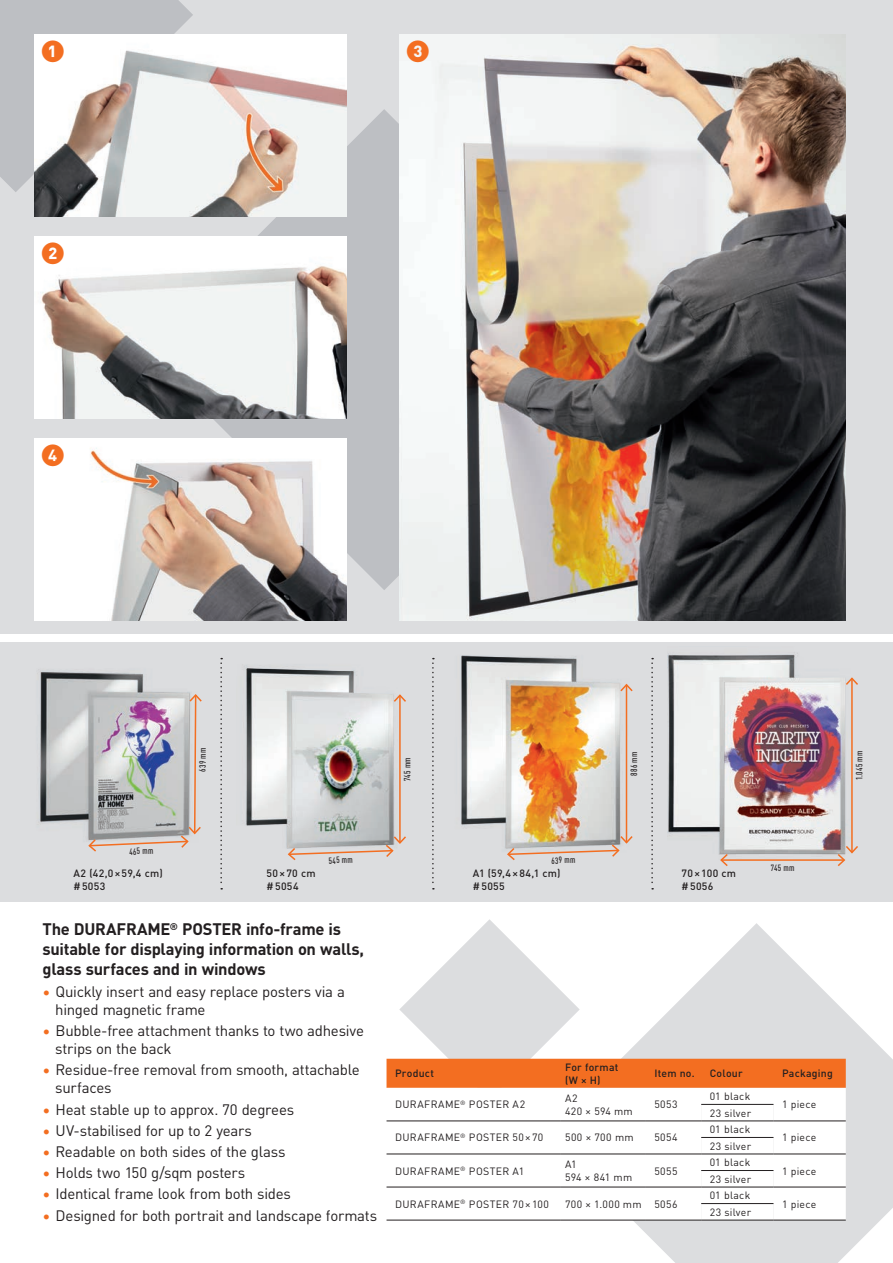
<style>
.page{position:relative;width:893px;height:1263px;background:#fff}
.page>*{position:absolute;margin:0;border:0;box-sizing:border-box;transform-origin:0 0}
.t1{font:700 30px "DIN Pro";color:#f36e21}
.t2{font:700 16.5px/19.8px "DIN Pro";letter-spacing:-.02em;color:#231f20}
.t3{font:15px/18px "DIN Pro";letter-spacing:-.02em;color:#231f20}
.t4{font:10.5px/12.6px "DIN Pro";letter-spacing:.025em;color:#231f20}
.t5{font:500 10.5px/12.6px "DIN Pro";letter-spacing:.025em;color:#231f20}
.t6{font:10.5px/12.6px "DIN Pro";letter-spacing:.005em;color:#231f20}
.t7{font:500 condensed 9px "DIN Pro";letter-spacing:.02em;color:#231f20}
.s1{color:#f36e21}
</style>
<div class="page">
<div style="left:0;top:642px;width:893px;height:259px;background:#dcdddf"></div>
<svg style="left:634px;top:1013px;width:259px;height:250px;fill:#dcdddf"></svg>
<div style="left:0;top:0;width:893px;height:634px;background:#dcdddf"></div>
<svg style="left:213px;top:109px;width:186px;height:481px;background:#bfc1c5"></svg>
<div style="left:0;top:0;width:193px;height:192px;background:#bdbfc3"></div>
<img style="left:34px;top:34px;width:313px;height:183px">
<img style="left:34px;top:236px;width:313px;height:183px">
<img style="left:399px;top:34px;width:447px;height:587px">
<img style="left:34px;top:438px;width:313px;height:183px">
<img style="left:667px;top:653px;width:179px;height:202px">
<img style="left:669px;top:655px;width:176px;height:198px">
<img style="left:461px;top:655px;width:167px;height:194px">
<img style="left:462px;top:656px;width:158px;height:192px">
<img style="left:244px;top:665px;width:151px;height:170px">
<img style="left:247px;top:668px;width:146px;height:180px">
<img style="left:37px;top:669px;width:153px;height:154px">
<img style="left:41px;top:673px;width:148px;height:150px">
<svg style="left:432px;top:658px;width:2px;height:231px"></svg>
<svg style="left:651px;top:658px;width:2px;height:231px"></svg>
<svg style="left:220px;top:658px;width:2px;height:231px"></svg>
<hr style="left:721px;top:859px;width:123px;height:2px;background:#f36e21">
<svg style="left:719px;top:852px;width:10px;height:14px"></svg>
<hr style="left:851px;top:678px;width:2px;height:174px;background:#f36e21">
<svg style="left:844px;top:676px;width:14px;height:10px"></svg>
<svg style="left:836px;top:844px;width:22px;height:22px"></svg>
<hr style="left:626px;top:685px;width:1px;height:157px;background:#f36e21">
<svg style="left:619px;top:683px;width:14px;height:10px"></svg>
<svg style="left:506px;top:834px;width:127px;height:27px"></svg>
<hr style="left:399px;top:695px;width:2px;height:148px;background:#f36e21">
<svg style="left:392px;top:693px;width:14px;height:10px"></svg>
<svg style="left:287px;top:835px;width:119px;height:26px"></svg>
<img style="left:87px;top:693px;width:115px;height:159px">
<svg style="left:387px;top:919px;width:459px;height:301px"></svg>
<hr style="left:701px;top:1104px;width:72px;height:1px;background:#231f20">
<hr style="left:387px;top:1121px;width:174px;height:1px;background:#231f20">
<hr style="left:561px;top:1121px;width:85px;height:1px;background:#231f20">
<hr style="left:646px;top:1121px;width:55px;height:1px;background:#231f20">
<hr style="left:701px;top:1121px;width:72px;height:1px;background:#231f20">
<hr style="left:773px;top:1121px;width:73px;height:1px;background:#231f20">
<hr style="left:701px;top:1137px;width:72px;height:1px;background:#231f20">
<hr style="left:387px;top:1154px;width:174px;height:1px;background:#231f20">
<hr style="left:561px;top:1154px;width:85px;height:1px;background:#231f20">
<hr style="left:646px;top:1154px;width:55px;height:1px;background:#231f20">
<hr style="left:701px;top:1154px;width:72px;height:1px;background:#231f20">
<hr style="left:773px;top:1154px;width:73px;height:1px;background:#231f20">
<hr style="left:701px;top:1170px;width:72px;height:1px;background:#231f20">
<hr style="left:387px;top:1187px;width:174px;height:1px;background:#231f20">
<hr style="left:561px;top:1187px;width:85px;height:1px;background:#231f20">
<hr style="left:646px;top:1187px;width:55px;height:1px;background:#231f20">
<hr style="left:701px;top:1187px;width:72px;height:1px;background:#231f20">
<hr style="left:773px;top:1187px;width:73px;height:1px;background:#231f20">
<hr style="left:701px;top:1203px;width:72px;height:1px;background:#231f20">
<hr style="left:387px;top:1220px;width:174px;height:1px;background:#231f20">
<hr style="left:561px;top:1220px;width:85px;height:1px;background:#231f20">
<hr style="left:646px;top:1220px;width:55px;height:1px;background:#231f20">
<hr style="left:701px;top:1220px;width:72px;height:1px;background:#231f20">
<hr style="left:773px;top:1220px;width:73px;height:1px;background:#231f20">
<h1 class="t1" style="left:39px;top:28px;width:28px">❶</h1>
<h1 class="t1" style="left:39px;top:230px;width:28px">❷</h1>
<h1 class="t1" style="left:39px;top:432px;width:28px">❹</h1>
<h1 class="t1" style="left:405px;top:28px;width:28px">❸</h1>
<p class="t7" style="left:196px;top:771px;width:25px;rotate:-90deg">639 mm</p>
<p class="t7" style="left:401px;top:781px;width:25px;rotate:-90deg">745 mm</p>
<p class="t7" style="left:627px;top:776px;width:25px;rotate:-90deg">886 mm</p>
<p class="t7" style="left:853px;top:780px;width:31px;rotate:-90deg">1.045 mm</p>
<p class="t7" style="left:129px;top:845px;width:25px;rotate:-2deg">465 mm</p>
<p class="t5" style="left:73px;top:866px;width:91px">A2 (42,0×59,4 cm) #5053</p>
<p class="t5" style="left:267px;top:866px;width:50px">50×70 cm #5054</p>
<p class="t7" style="left:328px;top:854px;width:26px;rotate:-2deg">545 mm</p>
<p class="t2" style="left:43px;top:918px;width:323px">The DURAFRAME<sup>®</sup> POSTER info-frame is suitable for displaying information on walls, glass surfaces and in windows</p>
<p class="t3" style="left:55px;top:981px;width:291px;text-indent:-13px"><span class="s1">•</span> Quickly insert and easy replace posters via a hinged magnetic frame</p>
<p class="t3" style="left:55px;top:1021px;width:310px;text-indent:-13px"><span class="s1">•</span> Bubble-free attachment thanks to two adhesive strips on the back</p>
<p class="t3" style="left:55px;top:1060px;width:306px;text-indent:-13px"><span class="s1">•</span> Residue-free removal from smooth, attachable surfaces</p>
<p class="t3" style="left:43px;top:1099px;width:253px"><span class="s1">•</span> Heat stable up to approx. 70 degrees</p>
<p class="t3" style="left:43px;top:1120px;width:211px"><span class="s1">•</span> UV-stabilised for up to 2 years</p>
<p class="t3" style="left:43px;top:1141px;width:245px"><span class="s1">•</span> Readable on both sides of the glass</p>
<p class="t3" style="left:43px;top:1163px;width:204px"><span class="s1">•</span> Holds two 150 g/sqm posters</p>
<p class="t3" style="left:43px;top:1184px;width:250px"><span class="s1">•</span> Identical frame look from both sides</p>
<p class="t3" style="left:43px;top:1205px;width:336px"><span class="s1">•</span> Designed for both portrait and landscape formats</p>
<p class="t7" style="left:551px;top:854px;width:25px;rotate:-2deg">639 mm</p>
<p class="t5" style="left:473px;top:866px;width:89px">A1 (59,4×84,1 cm) #5055</p>
<p class="t5" style="left:681px;top:866px;width:56px">70×100 cm #5056</p>
<p class="t7" style="left:771px;top:861px;width:25px">745 mm</p>
<p class="t5" style="left:395px;top:1066px;width:41px">Product</p>
<p class="t5" style="left:565px;top:1060px;width:55px">For format (W × H)</p>
<p class="t5" style="left:654px;top:1066px;width:42px">Item no.</p>
<p class="t5" style="left:710px;top:1066px;width:34px">Colour</p>
<p class="t5" style="left:782px;top:1066px;width:52px">Packaging</p>
<p class="t4" style="left:395px;top:1098px;width:132px">DURAFRAME<sup>®</sup> POSTER A2</p>
<p class="t4" style="left:565px;top:1091px;width:69px">A2<br>420 × 594 mm</p>
<p class="t4" style="left:654px;top:1098px;width:25px">5053</p>
<p class="t4" style="left:710px;top:1089px;width:42px">01 black</p>
<p class="t4" style="left:782px;top:1098px;width:36px">1 piece</p>
<p class="t4" style="left:710px;top:1106px;width:43px">23 silver</p>
<p class="t4" style="left:395px;top:1131px;width:150px">DURAFRAME<sup>®</sup> POSTER 50×70</p>
<p class="t4" style="left:565px;top:1131px;width:70px">500 × 700 mm</p>
<p class="t4" style="left:654px;top:1131px;width:25px">5054</p>
<p class="t4" style="left:710px;top:1122px;width:42px">01 black</p>
<p class="t4" style="left:710px;top:1139px;width:43px">23 silver</p>
<p class="t4" style="left:782px;top:1131px;width:36px">1 piece</p>
<p class="t4" style="left:395px;top:1164px;width:131px">DURAFRAME<sup>®</sup> POSTER A1</p>
<p class="t6" style="left:565px;top:1157px;width:69px">A1<br>594 × 841 mm</p>
<p class="t4" style="left:654px;top:1164px;width:25px">5055</p>
<p class="t4" style="left:710px;top:1155px;width:42px">01 black</p>
<p class="t4" style="left:710px;top:1172px;width:43px">23 silver</p>
<p class="t4" style="left:782px;top:1164px;width:36px">1 piece</p>
<p class="t4" style="left:395px;top:1197px;width:155px">DURAFRAME<sup>®</sup> POSTER 70×100</p>
<p class="t4" style="left:565px;top:1197px;width:114px">700 × 1.000 mm 5056</p>
<p class="t4" style="left:710px;top:1188px;width:42px">01 black</p>
<p class="t4" style="left:710px;top:1205px;width:43px">23 silver</p>
<p class="t4" style="left:782px;top:1197px;width:36px">1 piece</p>
</div>
